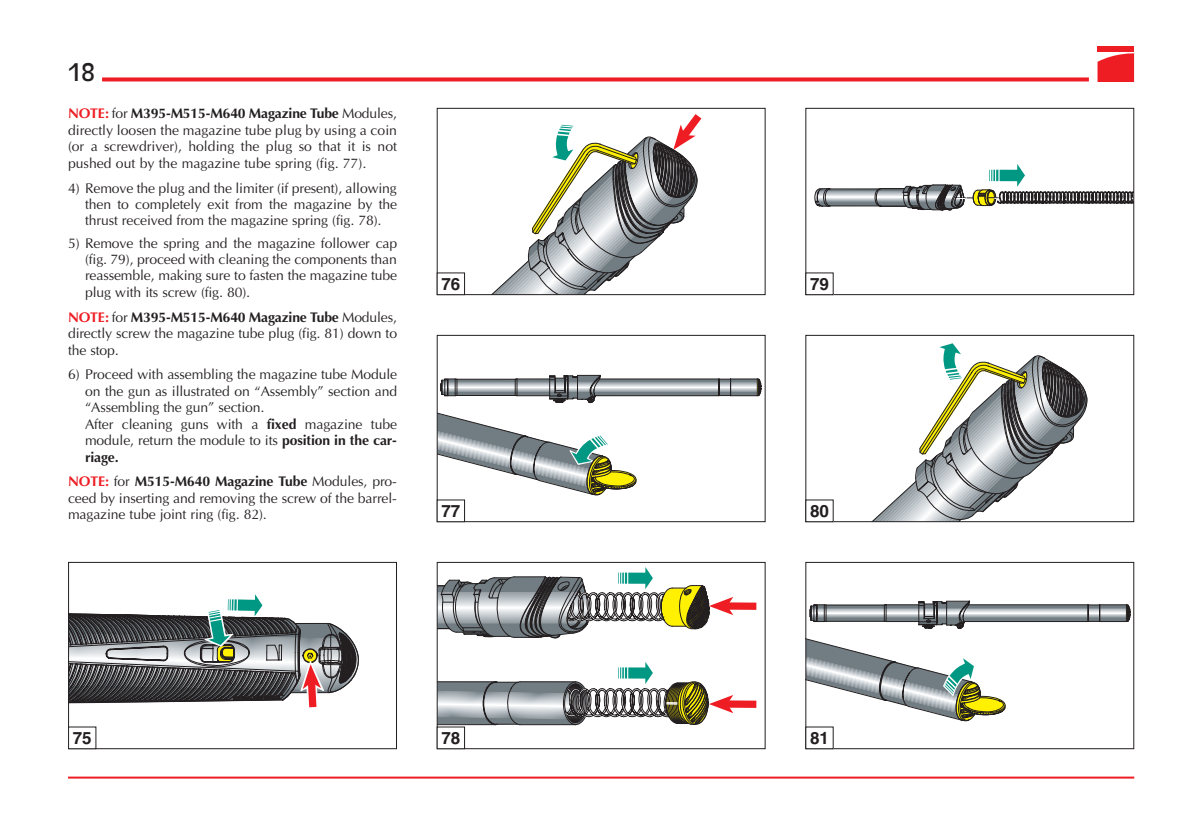
<style>
.page{position:relative;width:1191px;height:823px;background:#fff}
.page>*{position:absolute;margin:0;border:0;box-sizing:border-box;transform-origin:0 0}
.t1{font:24px "Antique Olive";color:#231f20}
.t2{font:700 17px "Helvetica";color:#231f20}
.t3{font:14px/16.4px "Optima";letter-spacing:-.01em;color:#231f20;text-align:justify}
.s1{font-weight:700;color:#ee1d23}
.s2{font-weight:700}
</style>
<div class="page">
<hr style="left:68px;top:776px;width:1066px;height:2px;background:#ee1d23">
<div style="left:1097px;top:46px;width:37px;height:6px;background:#ee1d23"></div>
<svg style="left:1097px;top:53px;width:37px;height:28px"></svg>
<svg style="left:102px;top:77px;width:987px;height:4px;background:#ef373c"></svg>
<svg style="left:493px;top:114px;width:209px;height:179px"></svg>
<div style="left:437px;top:108px;width:328px;height:187px;border:1px solid #231f20"></div>
<div style="left:437px;top:272px;width:28px;height:23px;border:1px solid #231f20"></div>
<svg style="left:70px;top:594px;width:289px;height:152px"></svg>
<div style="left:68px;top:561px;width:329px;height:187px;border:1px solid #231f20"></div>
<div style="left:69px;top:726px;width:27px;height:22px;background:#fff"></div>
<svg style="left:814px;top:164px;width:321px;height:49px"></svg>
<div style="left:805px;top:108px;width:329px;height:187px;border:1px solid #231f20"></div>
<div style="left:805px;top:272px;width:28px;height:23px;border:1px solid #231f20"></div>
<svg style="left:439px;top:374px;width:322px;height:121px"></svg>
<div style="left:437px;top:334px;width:328px;height:188px;border:1px solid #231f20"></div>
<div style="left:437px;top:499px;width:28px;height:23px;border:1px solid #231f20"></div>
<div style="left:724px;top:602px;width:32px;height:7px;background:#ee1d23"></div>
<div style="left:724px;top:700px;width:32px;height:7px;background:#ee1d23"></div>
<svg style="left:439px;top:567px;width:294px;height:158px"></svg>
<div style="left:437px;top:561px;width:328px;height:187px;border:1px solid #231f20"></div>
<svg style="left:873px;top:343px;width:214px;height:177px"></svg>
<div style="left:805px;top:334px;width:329px;height:188px;border:1px solid #231f20"></div>
<div style="left:805px;top:499px;width:28px;height:23px;border:1px solid #231f20"></div>
<svg style="left:807px;top:600px;width:323px;height:121px"></svg>
<div style="left:805px;top:561px;width:329px;height:187px;border:1px solid #231f20"></div>
<p class="t1" style="left:68px;top:58px;width:28px">18</p>
<p class="t3" style="left:68px;top:106px;width:330px"><span class="s1">NOTE:</span> for <span class="s2">M395-M515-M640 Magazine Tube</span> Modules, directly loosen the magazine tube plug by using a coin (or a screwdriver), holding the plug so that it is not pushed out by the magazine tube spring (fig. 77).</p>
<p class="t3" style="left:85px;top:180px;width:313px;text-indent:-17px">4) Remove the plug and the limiter (if present), allowing then to completely exit from the magazine by the thrust received from the magazine spring (fig. 78).</p>
<p class="t3" style="left:85px;top:234px;width:314px;text-indent:-17px">5) Remove the spring and the magazine follower cap (fig. 79), proceed with cleaning the components than reassemble, making sure to fasten the magazine tube plug with its screw (fig. 80).</p>
<p class="t3" style="left:68px;top:309px;width:331px"><span class="s1">NOTE:</span> for <span class="s2">M395-M515-M640 Magazine Tube</span> Modules, directly screw the magazine tube plug (fig. 81) down to the stop.</p>
<p class="t3" style="left:85px;top:366px;width:314px;text-align:left;text-indent:-17px">6) Proceed with assembling the magazine tube Module on the gun as illustrated on “Assembly” section and “Assembling the gun” section.<br>After cleaning guns with a <span class="s2">fixed</span> magazine tube module, return the module to its <span class="s2">position in the car&shy;riage.</span></p>
<p class="t3" style="left:68px;top:473px;width:330px"><span class="s1">NOTE:</span> for <span class="s2">M515-M640 Magazine Tube</span> Modules, pro&shy;ceed by inserting and removing the screw of the barrel&shy;magazine tube joint ring (fig. 82).</p>
<p class="t2" style="left:441px;top:273px;width:20px">76</p>
<p class="t2" style="left:441px;top:500px;width:20px">77</p>
<p class="t2" style="left:73px;top:727px;width:20px">75</p>
<p class="t2" style="left:441px;top:727px;width:20px">78</p>
<p class="t2" style="left:810px;top:273px;width:20px">79</p>
<p class="t2" style="left:810px;top:500px;width:20px">80</p>
<p class="t2" style="left:810px;top:727px;width:20px">81</p>
</div>
